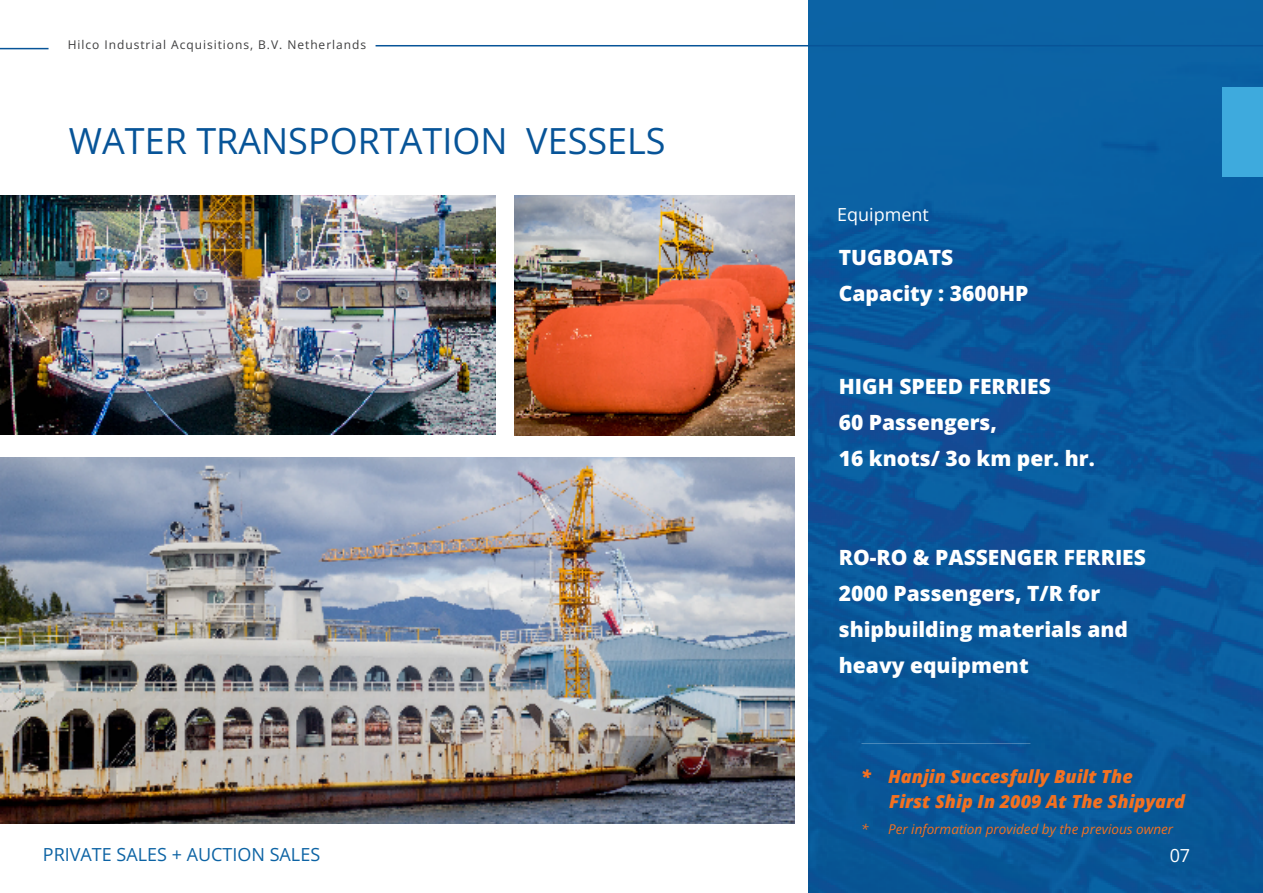
<style>
.page{position:relative;width:1263px;height:893px;background:#fff}
.page>*{position:absolute;margin:0;border:0;box-sizing:border-box;transform-origin:0 0}
.t1{font:700 36px "Open Sans";color:#075498}
.t2{font:800 21px/36px "Open Sans";color:#fff}
.t3{font:italic 800 18px/25.5px "Open Sans";color:#f37121}
.t4{font:700 18px "Open Sans";color:#0c63a4}
.t5{font:18px "Open Sans";color:#fff}
.t6{font:700 18px "Open Sans";color:#fff}
.t7{font:italic 300 13.5px "Open Sans";color:#f37121}
.t8{font:300 12px "Open Sans";letter-spacing:.08em;color:#3e3e3f}
</style>
<div class="page">
<img style="left:809px;top:0;width:454px;height:893px">
<hr style="left:376px;top:45px;width:887px;height:1px;background:#075498">
<hr style="left:0;top:48px;width:49px;height:1px;background:#075498">
<div style="left:1223px;top:88px;width:40px;height:89px;background:#3eaadd"></div>
<img style="left:0;top:195px;width:496px;height:240px">
<img style="left:0;top:457px;width:794px;height:366px">
<img style="left:515px;top:195px;width:279px;height:240px">
<p class="t8" style="left:68px;top:36px;width:300px">Hilco Industrial Acquisitions, B.V. Netherlands</p>
<h1 class="t1" style="left:69px;top:116px;width:598px">WATER TRANSPORTATION VESSELS</h1>
<p class="t4" style="left:43px;top:842px;width:279px">PRIVATE SALES + AUCTION SALES</p>
<p class="t5" style="left:837px;top:202px;width:93px">Equipment</p>
<p class="t2" style="left:839px;top:239px;width:191px">TUGBOATS<br>Capacity : 3600HP</p>
<p class="t2" style="left:839px;top:368px;width:257px">HIGH SPEED FERRIES<br>60 Passengers,<br>16 knots/ 3o km per. hr.</p>
<p class="t2" style="left:839px;top:539px;width:309px">RO-RO &amp; PASSENGER FERRIES<br>2000 Passengers, T/R for shipbuilding materials and heavy equipment</p>
<p class="t3" style="left:889px;top:763px;width:297px;text-indent:-28px">* Hanjin Succesfully Built The<br>First Ship In 2009 At The Shipyard</p>
<p class="t7" style="left:861px;top:820px;width:314px">* Per information provided by the previous owner</p>
<p class="t6" style="left:1170px;top:843px;width:22px">07</p>
</div>
